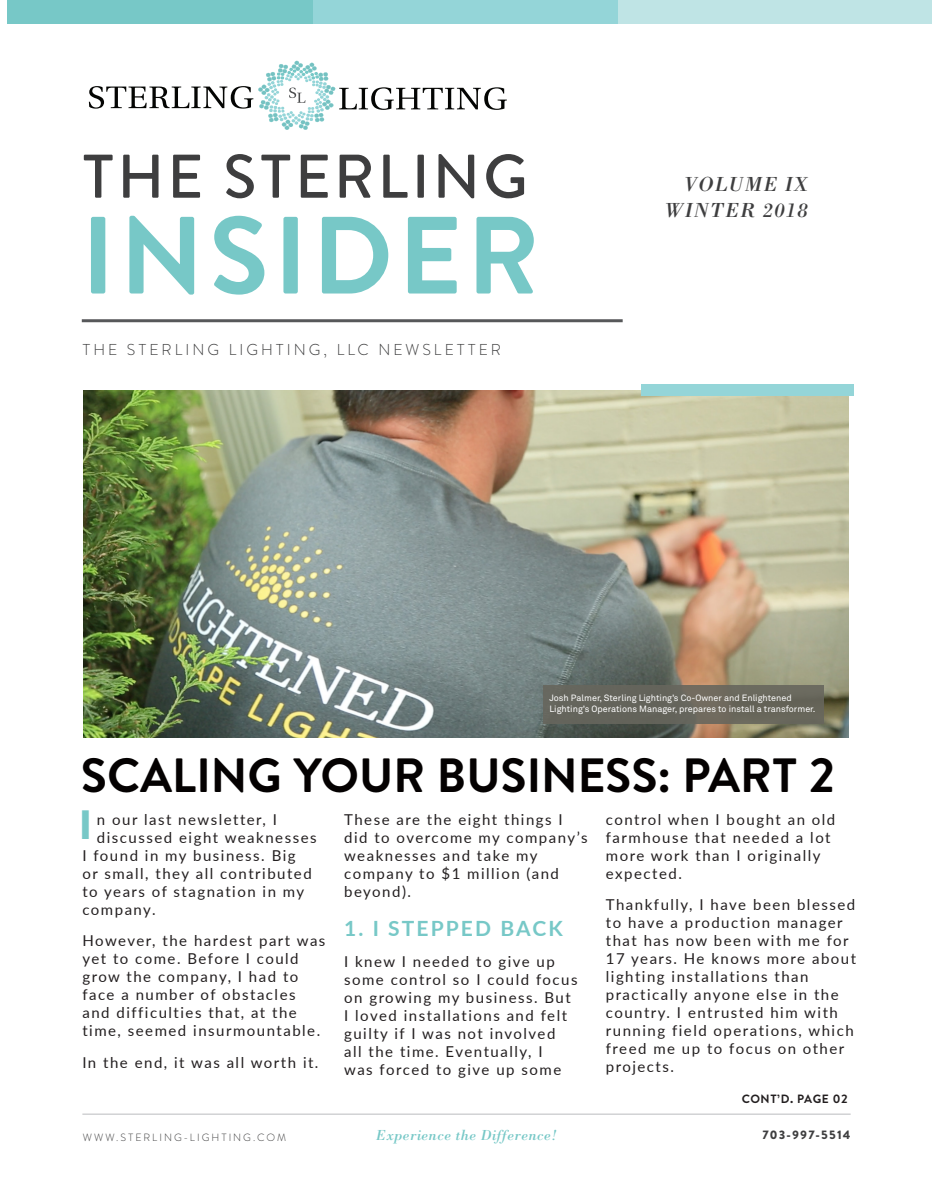
<style>
.page{position:relative;width:932px;height:1202px;background:#fff}
.page>*{position:absolute;margin:0;border:0;box-sizing:border-box;transform-origin:0 0}
.t1{font:700 109.5px "Brandon Text";letter-spacing:.05em;color:#77c8c7}
.t2{font:500 61.5px "Brandon Text";letter-spacing:.055em;color:#3e3e3f}
.Front_Page_Headline{font:700 48px "Brandon Text";color:#040101}
.t3{font:900 39px "Lato";color:#77c8c7}
.t4{font:italic 21px "Bodoni Std";letter-spacing:.05em;color:#3e3e3f}
.t5{font:700 21px "Lato";letter-spacing:.1em;color:#77c8c7}
.t6{font:300 15.75px "Brandon Text";letter-spacing:.19em;color:#3e3e3f}
.t7{font:15px/18px "Lato";letter-spacing:.1em;color:#231f20}
.t8{font:italic 15px "Bodoni Std";letter-spacing:.025em;color:#77c8c7}
.t9{font:700 12px "Brandon Text";letter-spacing:.05em;color:#231f20}
.t10{font:900 12px "Brandon Text";letter-spacing:.1em;color:#3e3e3f}
.t11{font:300 10.5px "Brandon Text";letter-spacing:.19em;color:#3e3e3f}
.t12{font:9px/10.8px "Akkurat Pro";color:#fff}
</style>
<div class="page">
<div style="left:7px;top:0;width:306px;height:23px;background:#77c8c7"></div>
<div style="left:313px;top:0;width:307px;height:23px;background:#94d5d8"></div>
<div style="left:618px;top:0;width:314px;height:23px;background:#bfe4e5"></div>
<hr style="left:82px;top:319px;width:540px;height:3px;background:#57585a">
<hr style="left:82px;top:1113px;width:768px;height:1px;background:#d1d2d4">
<svg style="left:89px;top:61px;width:418px;height:69px"></svg>
<img style="left:83px;top:390px;width:765px;height:347px">
<div style="left:641px;top:385px;width:212px;height:11px;background:#94d5d8"></div>
<div style="left:542px;top:685px;width:281px;height:39px;background:#67665d"></div>
<h2 class="t2" style="left:82px;top:134px;width:447px">THE STERLING</h2>
<h1 class="t1" style="left:82px;top:179px;width:459px">INSIDER</h1>
<p class="t6" style="left:82px;top:339px;width:420px">THE STERLING LIGHTING, LLC NEWSLETTER</p>
<p class="t4" style="left:684px;top:172px;width:125px">VOLUME IX</p>
<p class="t4" style="left:665px;top:197px;width:144px">WINTER 2018</p>
<p class="t12" style="left:549px;top:693px;width:268px">Josh Palmer, Sterling Lighting’s Co-Owner and Enlightened<br>Lighting’s Operations Manager, prepares to install a transformer.</p>
<p class="Front_Page_Headline" style="left:81px;top:741px;width:756px">SCALING YOUR BUSINESS: PART 2</p>
<p class="t7" style="left:97px;top:809px;width:182px">n our last newsletter, I</p>
<p class="t7" style="left:97px;top:827px;width:221px">discussed eight weaknesses</p>
<p class="t7" style="left:82px;top:845px;width:215px">I found in my business. Big</p>
<p class="t7" style="left:82px;top:863px;width:231px">or small, they all contributed</p>
<p class="t7" style="left:82px;top:881px;width:223px">to years of stagnation in my</p>
<p class="t7" style="left:82px;top:899px;width:75px">company.</p>
<p class="t7" style="left:82px;top:931px;width:244px">However, the hardest part was yet to come. Before I could grow the company, I had to face a number of obstacles and difficulties that, at the time, seemed insurmountable.</p>
<p class="t7" style="left:82px;top:1052px;width:238px">In the end, it was all worth it.</p>
<p class="t3" style="left:79px;top:795px;width:14px">I</p>
<p class="t7" style="left:344px;top:809px;width:245px">These are the eight things I did to overcome my company’s weaknesses and take my company to $1 million (and beyond).</p>
<p class="t5" style="left:344px;top:912px;width:220px">1. I STEPPED BACK</p>
<p class="t7" style="left:344px;top:952px;width:235px">I knew I needed to give up some control so I could focus on growing my business. But<br>I loved installations and felt guilty if I was not involved<br>all the time. Eventually, I<br>was forced to give up some</p>
<p class="t7" style="left:606px;top:809px;width:231px">control when I bought an old farmhouse that needed a lot more work than I originally expected.</p>
<p class="t7" style="left:606px;top:895px;width:252px">Thankfully, I have been blessed to have a production manager that has now been with me for<br>17 years. He knows more about lighting installations than practically anyone else in the country. I entrusted him with running field operations, which freed me up to focus on other projects.</p>
<p class="t9" style="left:741px;top:1090px;width:108px">CONT’D. PAGE 02</p>
<p class="t11" style="left:83px;top:1130px;width:204px">WWW.STERLING-LIGHTING.COM</p>
<p class="t8" style="left:376px;top:1125px;width:182px">Experience the Difference!</p>
<p class="t10" style="left:762px;top:1126px;width:90px">703-997-5514</p>
</div>
